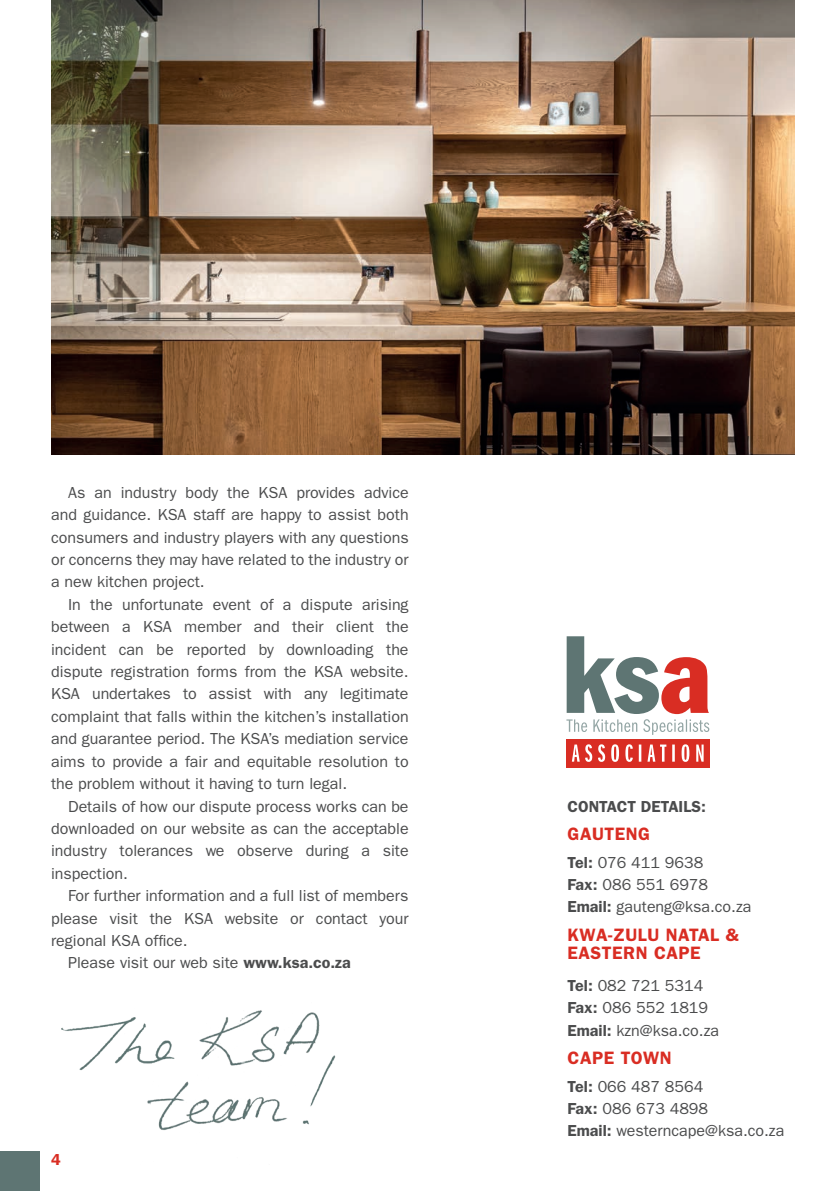
<style>
.page{position:relative;width:840px;height:1191px;background:#fff}
.page>*{position:absolute;margin:0;border:0;box-sizing:border-box;transform-origin:0 0}
.t1{font:600 18px/18px "ITC Franklin Gothic Std";letter-spacing:.03em;color:#d92d23}
.t2{font:16px/22.4px "ITC Franklin Gothic Std";color:#4b4c4d}
.t3{font:600 16px "ITC Franklin Gothic Std";color:#4b4c4d}
.t4{font:600 16px "ITC Franklin Gothic Std";color:#d92d23}
.s1{font-weight:600}
</style>
<div class="page">
<img style="left:51px;top:0;width:743px;height:454px">
<div style="left:566px;top:739px;width:144px;height:28px;background:#d92d23"></div>
<svg style="left:571px;top:744px;width:132px;height:18px"></svg>
<svg style="left:566px;top:636px;width:143px;height:99px"></svg>
<div style="left:0;top:1151px;width:40px;height:40px;background:#5e7573"></div>
<img style="left:61px;top:1017px;width:114px;height:53px">
<img style="left:199px;top:1010px;width:121px;height:56px">
<img style="left:147px;top:1081px;width:140px;height:49px">
<img style="left:302px;top:1120px;width:7px;height:5px">
<img style="left:304px;top:1052px;width:32px;height:55px">
<p class="t2" style="left:51px;top:481px;width:359px;text-align:justify;text-indent:17px">As an industry body the KSA provides advice and guidance. KSA staff are happy to assist both consumers and industry players with any questions or concerns they may have related to the industry or a new kitchen project.</p>
<p class="t2" style="left:51px;top:593px;width:359px;text-align:justify;text-indent:17px">In the unfortunate event of a dispute arising between a KSA member and their client the incident can be reported by downloading the dispute registration forms from the KSA website.<br>KSA undertakes to assist with any legitimate complaint that falls within the kitchen’s installation and guarantee period. The KSA’s mediation service aims to provide a fair and equitable resolution to the problem without it having to turn legal.</p>
<p class="t2" style="left:51px;top:795px;width:359px;text-align:justify;text-indent:17px">Details of how our dispute process works can be downloaded on our website as can the acceptable industry tolerances we observe during a site inspection.</p>
<p class="t2" style="left:68px;top:884px;width:342px">For further information and a full list of members</p>
<p class="t2" style="left:51px;top:907px;width:359px">please visit the KSA website or contact your</p>
<p class="t2" style="left:51px;top:929px;width:138px">regional KSA office.</p>
<p class="t2" style="left:68px;top:951px;width:284px">Please visit our web site <span class="s1">www.ksa.co.za</span></p>
<p class="t4" style="left:51px;top:1150px;width:11px">4</p>
<p class="t3" style="left:567px;top:796px;width:140px">CONTACT DETAILS:</p>
<p class="t1" style="left:567px;top:824px;width:84px">GAUTENG</p>
<p class="t2" style="left:567px;top:851px;width:185px"><span class="s1">Tel:</span> 076 411 9638<br><span class="s1">Fax:</span> 086 551 6978<br><span class="s1">Email:</span> gauteng@ksa.co.za</p>
<p class="t1" style="left:567px;top:925px;width:172px">KWA-ZULU NATAL &amp;<br>EASTERN CAPE</p>
<p class="t2" style="left:567px;top:974px;width:153px"><span class="s1">Tel:</span> 082 721 5314<br><span class="s1">Fax:</span> 086 552 1819<br><span class="s1">Email:</span> kzn@ksa.co.za</p>
<p class="t1" style="left:567px;top:1048px;width:106px">CAPE TOWN</p>
<p class="t2" style="left:567px;top:1075px;width:218px"><span class="s1">Tel:</span> 066 487 8564<br><span class="s1">Fax:</span> 086 673 4898<br><span class="s1">Email:</span> westerncape@ksa.co.za</p>
</div>
